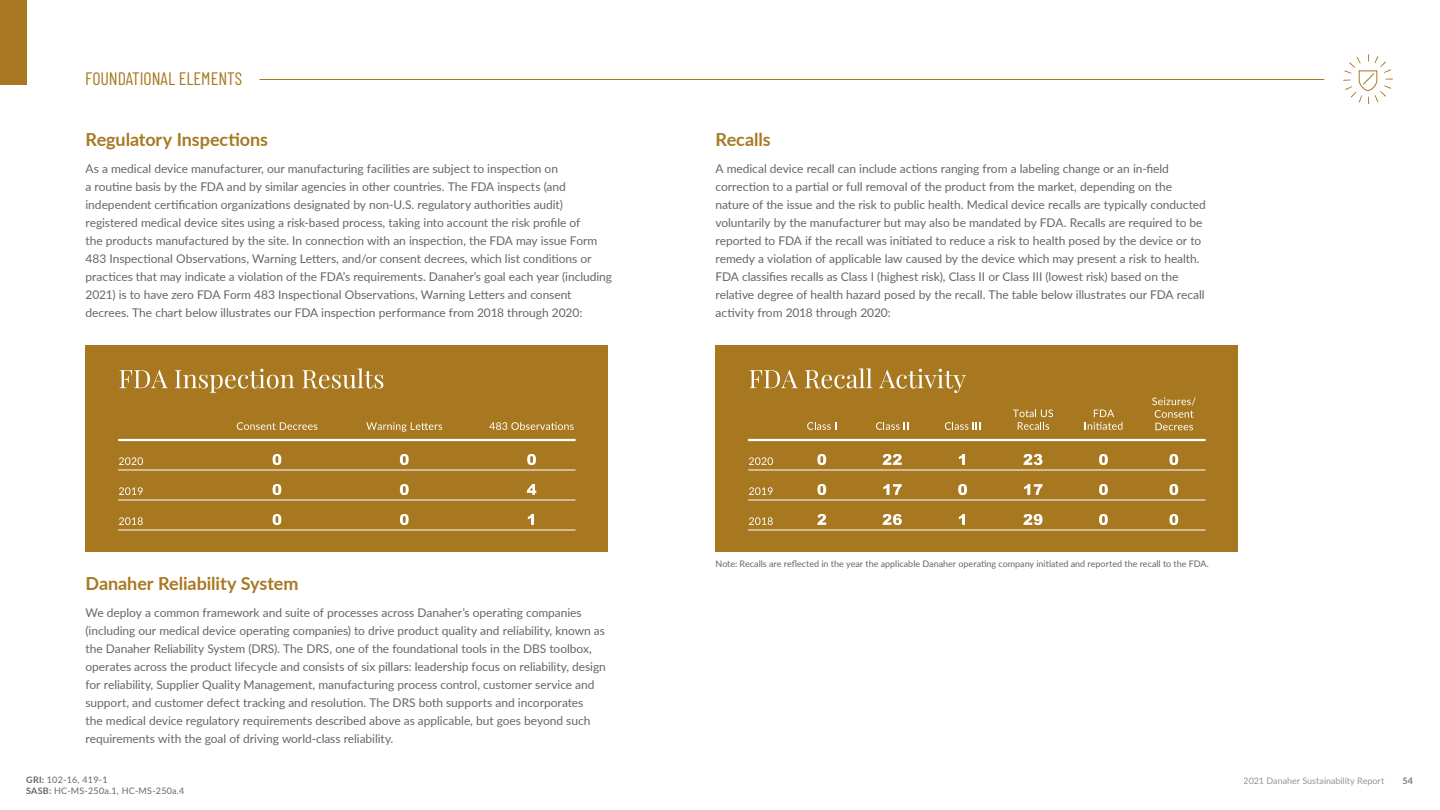
<style>
.page{position:relative;width:1440px;height:810px;background:#fff}
.page>*{position:absolute;margin:0;border:0;box-sizing:border-box;transform-origin:0 0}
.t1{font:700 18px "Lato";letter-spacing:-.005em;color:#a87922}
.t2{font:18px "Barlow Condensed";color:#a87922}
.t3{font:12px/18px "Lato";letter-spacing:-.005em;color:#666}
.t4{font:9px "Lato";color:#666}
.t5{font:9px/10.8px "Lato";letter-spacing:.025em;color:#666}
.t6{font:700 9px "Lato";color:#75787c}
.s1{font-weight:700}
</style>
<div class="page">
<div style="left:716px;top:346px;width:522px;height:206px;background:#a87821"></div>
<hr style="left:748px;top:439px;width:458px;height:2px;background:#fff">
<hr style="left:748px;top:470px;width:458px;height:1px;background:#fff">
<svg style="left:749px;top:457px;width:24px;height:8px"></svg>
<hr style="left:748px;top:500px;width:458px;height:1px;background:#fff">
<svg style="left:749px;top:487px;width:24px;height:8px"></svg>
<hr style="left:748px;top:530px;width:458px;height:1px;background:#fff">
<svg style="left:749px;top:517px;width:24px;height:8px"></svg>
<svg style="left:807px;top:422px;width:29px;height:8px"></svg>
<svg style="left:817px;top:454px;width:9px;height:11px"></svg>
<svg style="left:817px;top:484px;width:9px;height:11px"></svg>
<svg style="left:817px;top:514px;width:9px;height:11px"></svg>
<svg style="left:876px;top:422px;width:32px;height:8px"></svg>
<svg style="left:883px;top:454px;width:19px;height:11px"></svg>
<svg style="left:883px;top:484px;width:19px;height:11px"></svg>
<svg style="left:883px;top:514px;width:19px;height:11px"></svg>
<svg style="left:945px;top:422px;width:35px;height:8px"></svg>
<svg style="left:959px;top:454px;width:6px;height:11px"></svg>
<svg style="left:958px;top:484px;width:9px;height:11px"></svg>
<svg style="left:959px;top:514px;width:6px;height:11px"></svg>
<svg style="left:1013px;top:409px;width:40px;height:21px"></svg>
<svg style="left:1023px;top:454px;width:20px;height:11px"></svg>
<svg style="left:1024px;top:484px;width:19px;height:11px"></svg>
<svg style="left:1023px;top:514px;width:20px;height:11px"></svg>
<svg style="left:1085px;top:410px;width:37px;height:20px"></svg>
<svg style="left:1099px;top:454px;width:9px;height:11px"></svg>
<svg style="left:1099px;top:484px;width:9px;height:11px"></svg>
<svg style="left:1099px;top:514px;width:9px;height:11px"></svg>
<svg style="left:1152px;top:397px;width:44px;height:33px"></svg>
<svg style="left:1169px;top:454px;width:9px;height:11px"></svg>
<svg style="left:1169px;top:484px;width:9px;height:11px"></svg>
<svg style="left:1169px;top:514px;width:9px;height:11px"></svg>
<svg style="left:750px;top:370px;width:48px;height:18px"></svg>
<svg style="left:805px;top:368px;width:67px;height:21px"></svg>
<svg style="left:879px;top:369px;width:87px;height:24px"></svg>
<div style="left:0;top:0;width:27px;height:85px;background:#a87922"></div>
<hr style="left:260px;top:79px;width:1064px;height:1px;background:#a87922">
<svg style="left:1343px;top:54px;width:50px;height:50px"></svg>
<div style="left:86px;top:346px;width:522px;height:206px;background:#a87821"></div>
<hr style="left:118px;top:439px;width:458px;height:2px;background:#fff">
<svg style="left:237px;top:422px;width:80px;height:8px"></svg>
<svg style="left:489px;top:422px;width:85px;height:8px"></svg>
<hr style="left:118px;top:470px;width:458px;height:1px;background:#fff">
<svg style="left:119px;top:457px;width:24px;height:8px"></svg>
<svg style="left:273px;top:454px;width:8px;height:11px"></svg>
<svg style="left:527px;top:454px;width:9px;height:11px"></svg>
<hr style="left:118px;top:500px;width:458px;height:1px;background:#fff">
<svg style="left:119px;top:487px;width:24px;height:8px"></svg>
<svg style="left:273px;top:484px;width:8px;height:11px"></svg>
<svg style="left:527px;top:484px;width:9px;height:11px"></svg>
<hr style="left:118px;top:530px;width:458px;height:1px;background:#fff">
<svg style="left:119px;top:517px;width:24px;height:8px"></svg>
<svg style="left:273px;top:514px;width:8px;height:11px"></svg>
<svg style="left:366px;top:422px;width:76px;height:10px"></svg>
<svg style="left:400px;top:454px;width:9px;height:11px"></svg>
<svg style="left:400px;top:484px;width:9px;height:11px"></svg>
<svg style="left:400px;top:514px;width:9px;height:11px"></svg>
<svg style="left:528px;top:514px;width:6px;height:11px"></svg>
<svg style="left:120px;top:370px;width:48px;height:18px"></svg>
<svg style="left:175px;top:369px;width:120px;height:24px"></svg>
<svg style="left:302px;top:368px;width:81px;height:21px"></svg>
<h1 class="t2" style="left:85px;top:65px;width:159px">FOUNDATIONAL ELEMENTS</h1>
<h1 class="t1" style="left:86px;top:127px;width:184px">Regulatory Inspections</h1>
<p class="t3" style="left:86px;top:160px;width:528px">As a medical device manufacturer, our manufacturing facilities are subject to inspection on<br>a routine basis by the FDA and by similar agencies in other countries. The FDA inspects (and independent certification organizations designated by non-U.S. regulatory authorities audit) registered medical device sites using a risk-based process, taking into account the risk profile of<br>the products manufactured by the site. In connection with an inspection, the FDA may issue Form 483 Inspectional Observations, Warning Letters, and/or consent decrees, which list conditions or practices that may indicate a violation of the FDA’s requirements. Danaher’s goal each year (including 2021) is to have zero FDA Form 483 Inspectional Observations, Warning Letters and consent decrees. The chart below illustrates our FDA inspection performance from 2018 through 2020:</p>
<h1 class="t1" style="left:86px;top:571px;width:215px">Danaher Reliability System</h1>
<p class="t3" style="left:86px;top:604px;width:522px">We deploy a common framework and suite of processes across Danaher’s operating companies (including our medical device operating companies) to drive product quality and reliability, known as the Danaher Reliability System (DRS). The DRS, one of the foundational tools in the DBS toolbox, operates across the product lifecycle and consists of six pillars: leadership focus on reliability, design for reliability, Supplier Quality Management, manufacturing process control, customer service and support, and customer defect tracking and resolution. The DRS both supports and incorporates<br>the medical device regulatory requirements described above as applicable, but goes beyond such requirements with the goal of driving world-class reliability.</p>
<p class="t5" style="left:26px;top:774px;width:160px"><span class="s1">GRI:</span> 102-16, 419-1<br><span class="s1">SASB:</span> HC-MS-250a.1, HC-MS-250a.4</p>
<h1 class="t1" style="left:716px;top:127px;width:57px">Recalls</h1>
<p class="t3" style="left:716px;top:160px;width:492px">A medical device recall can include actions ranging from a labeling change or an in-field correction to a partial or full removal of the product from the market, depending on the nature of the issue and the risk to public health. Medical device recalls are typically conducted voluntarily by the manufacturer but may also be mandated by FDA. Recalls are required to be reported to FDA if the recall was initiated to reduce a risk to health posed by the device or to remedy a violation of applicable law caused by the device which may present a risk to health.<br>FDA classifies recalls as Class I (highest risk), Class II or Class III (lowest risk) based on the relative degree of health hazard posed by the recall. The table below illustrates our FDA recall activity from 2018 through 2020:</p>
<p class="t4" style="left:716px;top:557px;width:495px">Note: Recalls are reflected in the year the applicable Danaher operating company initiated and reported the recall to the FDA.</p>
<p class="t4" style="left:1244px;top:774px;width:142px">2021 Danaher Sustainability Report</p>
<p class="t6" style="left:1402px;top:774px;width:12px">54</p>
</div>
